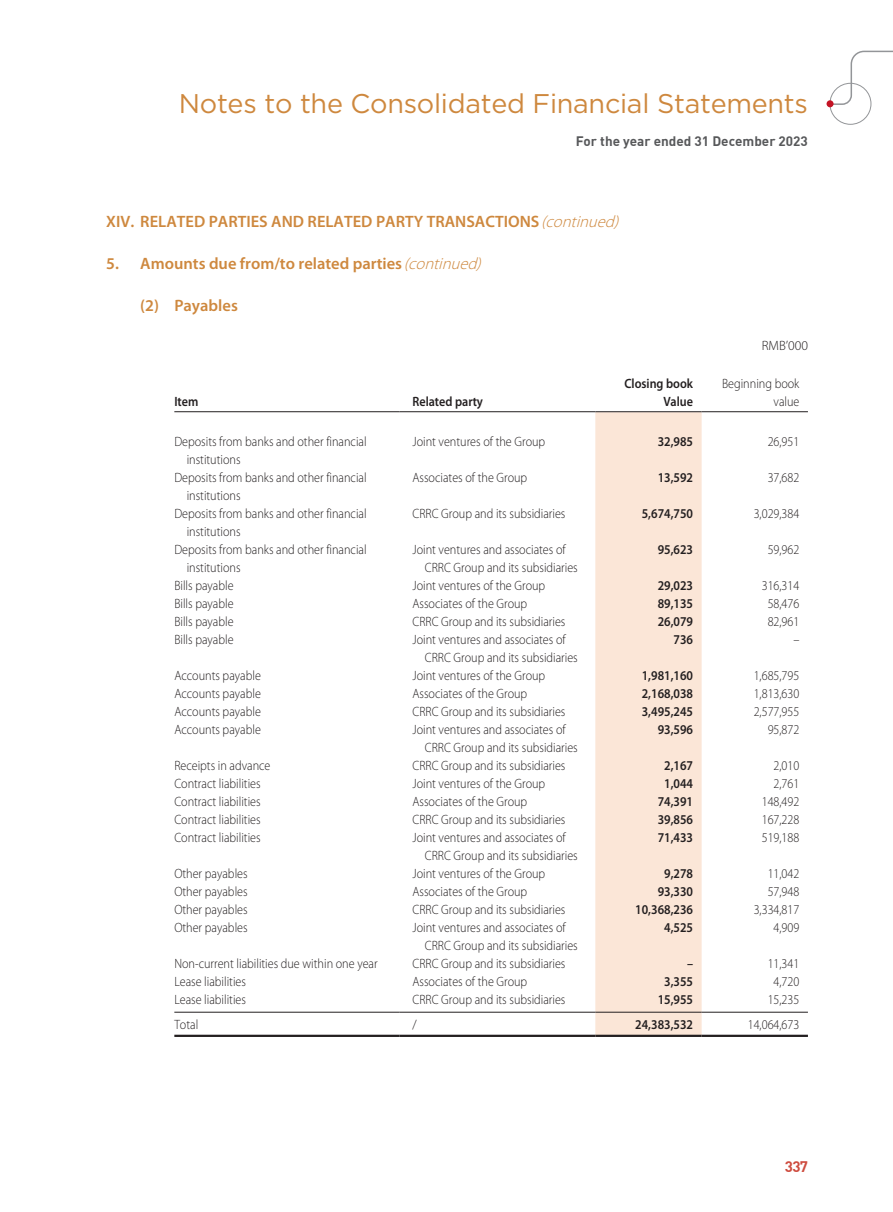
<style>
.page{position:relative;width:893px;height:1212px;background:#fff}
.page>*{position:absolute;margin:0;border:0;box-sizing:border-box;transform-origin:0 0}
.t1{font:27px "Gotham HTF";letter-spacing:-.01em;color:#ce883e}
.t2{font:600 16.5px "Myriad Pro";color:#ce883e}
.t3{font:700 15px "DIN";color:#ce4c3f}
.t4{font:300 13.5px/18px "Myriad Pro";color:#231f20;scale:.9 1}
.t5{font:600 13.5px/18px "Myriad Pro";color:#231f20;text-align:right;scale:.9 1}
.t6{font:700 13.5px "DIN";color:#57585a}
.t7{font:300 13.5px "Myriad Pro";color:#231f20}
.s1{font-weight:300;font-style:italic}
</style>
<div class="page">
<svg style="left:830px;top:50px;width:63px;height:56px"></svg>
<div style="left:830px;top:83px;width:41px;height:42px;border:1px solid #939598;border-radius:50%"></div>
<div style="left:826px;top:100px;width:7px;height:7px;background:#c41324;border-radius:50%"></div>
<div style="left:595px;top:412px;width:107px;height:623px;background:#fbe6d7"></div>
<hr style="left:174px;top:411px;width:226px;height:1px;background:#231f20">
<hr style="left:400px;top:411px;width:195px;height:1px;background:#231f20">
<hr style="left:595px;top:411px;width:107px;height:1px;background:#231f20">
<hr style="left:702px;top:411px;width:106px;height:1px;background:#231f20">
<hr style="left:174px;top:1012px;width:226px;height:1px;background:#231f20">
<hr style="left:400px;top:1012px;width:195px;height:1px;background:#231f20">
<hr style="left:595px;top:1012px;width:107px;height:1px;background:#231f20">
<hr style="left:702px;top:1012px;width:106px;height:1px;background:#231f20">
<hr style="left:174px;top:1035px;width:226px;height:2px;background:#231f20">
<hr style="left:400px;top:1035px;width:195px;height:2px;background:#231f20">
<hr style="left:595px;top:1035px;width:107px;height:2px;background:#231f20">
<hr style="left:702px;top:1035px;width:106px;height:2px;background:#231f20">
<h1 class="t1" style="left:179px;top:89px;width:631px">Notes to the Consolidated Financial Statements</h1>
<p class="t6" style="left:576px;top:132px;width:234px">For the year ended 31 December 2023</p>
<p class="t2" style="left:106px;top:211px;width:518px">XIV. RELATED PARTIES AND RELATED PARTY TRANSACTIONS <span class="s1">(continued)</span></p>
<p class="t2" style="left:106px;top:253px;width:381px">5. Amounts due from/to related parties <span class="s1">(continued)</span></p>
<p class="t2" style="left:140px;top:295px;width:99px">(2) Payables</p>
<p class="t7" style="left:762px;top:338px;width:48px">RMB’000</p>
<p class="t5" style="left:174px;top:392px;width:28px">Item</p>
<p class="t5" style="left:412px;top:392px;width:80px">Related party</p>
<p class="t5" style="left:624px;top:374px;width:78px">Closing book<br>Value</p>
<p class="t4" style="left:722px;top:375px;width:87px;text-align:right">Beginning book value</p>
<p class="t4" style="left:187px;top:433px;width:202px;text-indent:-12px">Deposits from banks and other financial institutions</p>
<p class="t4" style="left:412px;top:433px;width:149px">Joint ventures of the Group</p>
<p class="t5" style="left:658px;top:432px;width:41px">32,985</p>
<p class="t4" style="left:768px;top:433px;width:37px">26,951</p>
<p class="t4" style="left:187px;top:469px;width:202px;text-indent:-12px">Deposits from banks and other financial institutions</p>
<p class="t4" style="left:412px;top:469px;width:129px">Associates of the Group</p>
<p class="t5" style="left:658px;top:468px;width:41px">13,592</p>
<p class="t4" style="left:768px;top:469px;width:37px">37,682</p>
<p class="t4" style="left:187px;top:505px;width:202px;text-indent:-12px">Deposits from banks and other financial institutions</p>
<p class="t4" style="left:412px;top:505px;width:171px">CRRC Group and its subsidiaries</p>
<p class="t5" style="left:642px;top:504px;width:59px">5,674,750</p>
<p class="t4" style="left:754px;top:505px;width:52px">3,029,384</p>
<p class="t4" style="left:187px;top:541px;width:202px;text-indent:-12px">Deposits from banks and other financial institutions</p>
<p class="t4" style="left:425px;top:541px;width:171px;text-indent:-12px">Joint ventures and associates of<br>CRRC Group and its subsidiaries</p>
<p class="t5" style="left:658px;top:540px;width:41px">95,623</p>
<p class="t4" style="left:768px;top:541px;width:37px">59,962</p>
<p class="t4" style="left:174px;top:577px;width:67px">Bills payable</p>
<p class="t4" style="left:412px;top:577px;width:149px">Joint ventures of the Group</p>
<p class="t5" style="left:658px;top:576px;width:41px">29,023</p>
<p class="t4" style="left:762px;top:577px;width:43px">316,314</p>
<p class="t4" style="left:174px;top:595px;width:67px">Bills payable</p>
<p class="t4" style="left:412px;top:595px;width:129px">Associates of the Group</p>
<p class="t5" style="left:658px;top:594px;width:41px">89,135</p>
<p class="t4" style="left:768px;top:595px;width:37px">58,476</p>
<p class="t4" style="left:174px;top:613px;width:67px">Bills payable</p>
<p class="t4" style="left:412px;top:613px;width:171px">CRRC Group and its subsidiaries</p>
<p class="t5" style="left:658px;top:612px;width:41px">26,079</p>
<p class="t4" style="left:768px;top:613px;width:37px">82,961</p>
<p class="t4" style="left:174px;top:631px;width:67px">Bills payable</p>
<p class="t4" style="left:425px;top:631px;width:171px;text-indent:-12px">Joint ventures and associates of<br>CRRC Group and its subsidiaries</p>
<p class="t5" style="left:674px;top:630px;width:23px">736</p>
<p class="t4" style="left:793px;top:631px;width:8px">–</p>
<p class="t4" style="left:174px;top:667px;width:98px">Accounts payable</p>
<p class="t4" style="left:412px;top:667px;width:149px">Joint ventures of the Group</p>
<p class="t5" style="left:642px;top:666px;width:59px">1,981,160</p>
<p class="t4" style="left:754px;top:667px;width:52px">1,685,795</p>
<p class="t4" style="left:174px;top:685px;width:98px">Accounts payable</p>
<p class="t4" style="left:412px;top:685px;width:129px">Associates of the Group</p>
<p class="t5" style="left:642px;top:684px;width:59px">2,168,038</p>
<p class="t4" style="left:754px;top:685px;width:52px">1,813,630</p>
<p class="t4" style="left:174px;top:703px;width:98px">Accounts payable</p>
<p class="t4" style="left:412px;top:703px;width:171px">CRRC Group and its subsidiaries</p>
<p class="t5" style="left:642px;top:702px;width:59px">3,495,245</p>
<p class="t4" style="left:754px;top:703px;width:52px">2,577,955</p>
<p class="t4" style="left:174px;top:721px;width:98px">Accounts payable</p>
<p class="t4" style="left:425px;top:721px;width:171px;text-indent:-12px">Joint ventures and associates of<br>CRRC Group and its subsidiaries</p>
<p class="t5" style="left:658px;top:720px;width:41px">93,596</p>
<p class="t4" style="left:768px;top:721px;width:37px">95,872</p>
<p class="t4" style="left:174px;top:757px;width:108px">Receipts in advance</p>
<p class="t4" style="left:412px;top:757px;width:171px">CRRC Group and its subsidiaries</p>
<p class="t5" style="left:664px;top:756px;width:34px">2,167</p>
<p class="t4" style="left:774px;top:757px;width:30px">2,010</p>
<p class="t4" style="left:174px;top:775px;width:97px">Contract liabilities</p>
<p class="t4" style="left:412px;top:775px;width:149px">Joint ventures of the Group</p>
<p class="t5" style="left:664px;top:774px;width:34px">1,044</p>
<p class="t4" style="left:774px;top:775px;width:30px">2,761</p>
<p class="t4" style="left:174px;top:793px;width:97px">Contract liabilities</p>
<p class="t4" style="left:412px;top:793px;width:129px">Associates of the Group</p>
<p class="t5" style="left:658px;top:792px;width:41px">74,391</p>
<p class="t4" style="left:762px;top:793px;width:43px">148,492</p>
<p class="t4" style="left:174px;top:811px;width:97px">Contract liabilities</p>
<p class="t4" style="left:412px;top:811px;width:171px">CRRC Group and its subsidiaries</p>
<p class="t5" style="left:658px;top:810px;width:41px">39,856</p>
<p class="t4" style="left:762px;top:811px;width:43px">167,228</p>
<p class="t4" style="left:174px;top:829px;width:97px">Contract liabilities</p>
<p class="t4" style="left:425px;top:829px;width:171px;text-indent:-12px">Joint ventures and associates of<br>CRRC Group and its subsidiaries</p>
<p class="t5" style="left:658px;top:828px;width:41px">71,433</p>
<p class="t4" style="left:762px;top:829px;width:43px">519,188</p>
<p class="t4" style="left:174px;top:865px;width:83px">Other payables</p>
<p class="t4" style="left:412px;top:865px;width:149px">Joint ventures of the Group</p>
<p class="t5" style="left:664px;top:864px;width:34px">9,278</p>
<p class="t4" style="left:768px;top:865px;width:37px">11,042</p>
<p class="t4" style="left:174px;top:883px;width:83px">Other payables</p>
<p class="t4" style="left:412px;top:883px;width:129px">Associates of the Group</p>
<p class="t5" style="left:658px;top:882px;width:41px">93,330</p>
<p class="t4" style="left:768px;top:883px;width:37px">57,948</p>
<p class="t4" style="left:174px;top:901px;width:83px">Other payables</p>
<p class="t4" style="left:412px;top:901px;width:171px">CRRC Group and its subsidiaries</p>
<p class="t5" style="left:635px;top:900px;width:66px">10,368,236</p>
<p class="t4" style="left:754px;top:901px;width:52px">3,334,817</p>
<p class="t4" style="left:174px;top:919px;width:83px">Other payables</p>
<p class="t4" style="left:425px;top:919px;width:171px;text-indent:-12px">Joint ventures and associates of<br>CRRC Group and its subsidiaries</p>
<p class="t5" style="left:664px;top:918px;width:34px">4,525</p>
<p class="t4" style="left:774px;top:919px;width:30px">4,909</p>
<p class="t4" style="left:174px;top:955px;width:227px">Non-current liabilities due within one year</p>
<p class="t4" style="left:412px;top:955px;width:171px">CRRC Group and its subsidiaries</p>
<p class="t5" style="left:687px;top:954px;width:8px">–</p>
<p class="t4" style="left:768px;top:955px;width:37px">11,341</p>
<p class="t4" style="left:174px;top:973px;width:81px">Lease liabilities</p>
<p class="t4" style="left:412px;top:973px;width:129px">Associates of the Group</p>
<p class="t5" style="left:664px;top:972px;width:34px">3,355</p>
<p class="t4" style="left:774px;top:973px;width:30px">4,720</p>
<p class="t4" style="left:174px;top:991px;width:81px">Lease liabilities</p>
<p class="t4" style="left:412px;top:991px;width:171px">CRRC Group and its subsidiaries</p>
<p class="t5" style="left:658px;top:990px;width:41px">15,955</p>
<p class="t4" style="left:768px;top:991px;width:37px">15,235</p>
<p class="t4" style="left:174px;top:1015px;width:28px">Total</p>
<p class="t4" style="left:412px;top:1015px;width:6px">/</p>
<p class="t5" style="left:635px;top:1015px;width:66px">24,383,532</p>
<p class="t4" style="left:748px;top:1015px;width:59px">14,064,673</p>
<p class="t3" style="left:785px;top:1157px;width:25px">337</p>
</div>
